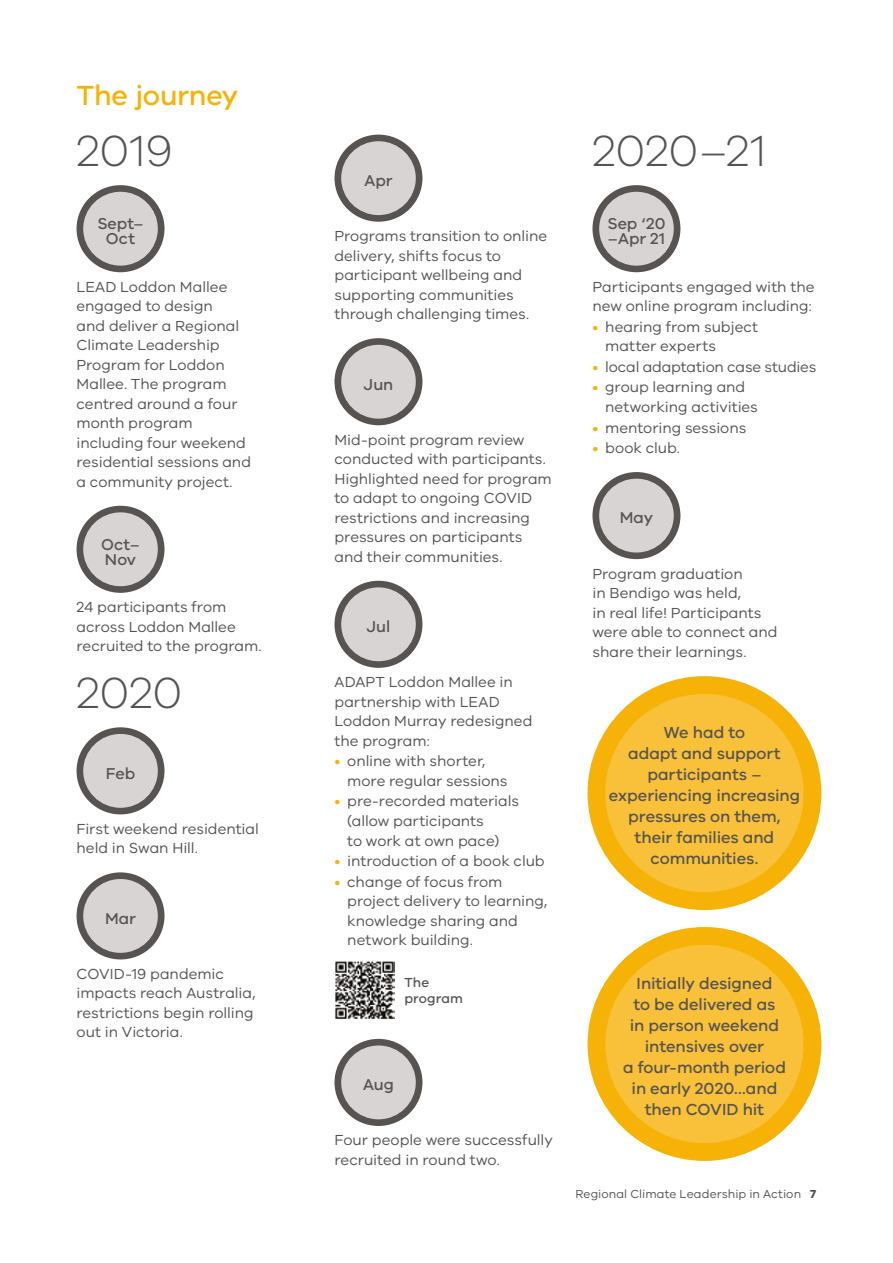
<style>
.page{position:relative;width:893px;height:1263px;background:#fff}
.page>*{position:absolute;margin:0;border:0;box-sizing:border-box;transform-origin:0 0}
.t1{font:300 45px "VIC";color:#565351}
.t2{font:500 28.5px "VIC";letter-spacing:-.01em;color:#f6b207}
.t3{font:500 16.5px/21px "VIC";letter-spacing:-.005em;color:#565351;text-align:center}
.t4{font:500 16.2px/14.9px "VIC";color:#565351}
.t5{font:15px/19.5px "VIC";letter-spacing:-.005em;color:#565351}
.t6{font:500 13.5px/16.5px "VIC";letter-spacing:.005em;color:#565351}
.t7{font:12px "VIC";letter-spacing:.005em;color:#565351}
.s1{color:#f6b207}
.s2{font-weight:700}
</style>
<div class="page">
<div style="left:77px;top:185px;width:87px;height:87px;background:#565351;border-radius:50%"></div>
<div style="left:83px;top:192px;width:75px;height:74px;background:#d8d4d4;border-radius:50%"></div>
<div style="left:77px;top:506px;width:87px;height:87px;background:#565351;border-radius:50%"></div>
<div style="left:83px;top:512px;width:75px;height:74px;background:#d8d4d4;border-radius:50%"></div>
<div style="left:77px;top:727px;width:87px;height:87px;background:#565351;border-radius:50%"></div>
<div style="left:83px;top:734px;width:75px;height:74px;background:#d8d4d4;border-radius:50%"></div>
<div style="left:77px;top:872px;width:87px;height:87px;background:#565351;border-radius:50%"></div>
<div style="left:83px;top:879px;width:75px;height:74px;background:#d8d4d4;border-radius:50%"></div>
<div style="left:334px;top:135px;width:88px;height:87px;background:#565351;border-radius:50%"></div>
<div style="left:341px;top:141px;width:75px;height:74px;background:#d8d4d4;border-radius:50%"></div>
<div style="left:334px;top:338px;width:88px;height:87px;background:#565351;border-radius:50%"></div>
<div style="left:341px;top:345px;width:75px;height:74px;background:#d8d4d4;border-radius:50%"></div>
<div style="left:334px;top:581px;width:88px;height:87px;background:#565351;border-radius:50%"></div>
<div style="left:341px;top:587px;width:75px;height:74px;background:#d8d4d4;border-radius:50%"></div>
<img style="left:335px;top:961px;width:59px;height:58px">
<div style="left:334px;top:1039px;width:88px;height:87px;background:#565351;border-radius:50%"></div>
<div style="left:341px;top:1045px;width:75px;height:74px;background:#d8d4d4;border-radius:50%"></div>
<div style="left:592px;top:185px;width:88px;height:87px;background:#565351;border-radius:50%"></div>
<div style="left:599px;top:192px;width:75px;height:74px;background:#d8d4d4;border-radius:50%"></div>
<div style="left:592px;top:472px;width:88px;height:87px;background:#565351;border-radius:50%"></div>
<div style="left:599px;top:479px;width:75px;height:73px;background:#d8d4d4;border-radius:50%"></div>
<div style="left:587px;top:676px;width:234px;height:234px;background:#f6b207;border-radius:50%"></div>
<div style="left:605px;top:694px;width:199px;height:198px;background:#f8c139;border-radius:50%"></div>
<div style="left:587px;top:927px;width:234px;height:234px;background:#f6b207;border-radius:50%"></div>
<div style="left:605px;top:945px;width:199px;height:198px;background:#f8c139;border-radius:50%"></div>
<h2 class="t2" style="left:77px;top:78px;width:163px">The journey</h2>
<h1 class="t1" style="left:77px;top:124px;width:98px">2019</h1>
<p class="t4" style="left:97px;top:216px;width:48px;text-align:center">Sept–<br>Oct</p>
<p class="t5" style="left:77px;top:276px;width:176px">LEAD Loddon Mallee engaged to design<br>and deliver a Regional<br>Climate Leadership<br>Program for Loddon<br>Mallee. The program centred around a four month program including four weekend residential sessions and a community project.</p>
<p class="t4" style="left:101px;top:536px;width:40px">Oct–<br>Nov</p>
<p class="t5" style="left:77px;top:597px;width:187px">24 participants from across Loddon Mallee recruited to the program.</p>
<h1 class="t1" style="left:77px;top:666px;width:108px">2020</h1>
<p class="t4" style="left:106px;top:765px;width:31px">Feb</p>
<p class="t5" style="left:77px;top:819px;width:184px">First weekend residential held in Swan Hill.</p>
<p class="t4" style="left:105px;top:910px;width:33px">Mar</p>
<p class="t5" style="left:77px;top:964px;width:180px">COVID-19 pandemic impacts reach Australia, restrictions begin rolling out in Victoria.</p>
<p class="t4" style="left:364px;top:173px;width:30px">Apr</p>
<p class="t5" style="left:334px;top:226px;width:214px">Programs transition to online delivery, shifts focus to participant wellbeing and supporting communities through challenging times.</p>
<p class="t4" style="left:364px;top:376px;width:31px">Jun</p>
<p class="t5" style="left:334px;top:429px;width:219px">Mid-point program review conducted with participants.<br>Highlighted need for program to adapt to ongoing COVID restrictions and increasing pressures on participants and their communities.</p>
<p class="t4" style="left:367px;top:619px;width:25px">Jul</p>
<p class="t5" style="left:334px;top:672px;width:199px">ADAPT Loddon Mallee in partnership with LEAD<br>Loddon Murray redesigned the program:</p>
<p class="t5" style="left:347px;top:751px;width:162px;text-indent:-13px"><span class="s1">•</span> online with shorter, more regular sessions</p>
<p class="t5" style="left:347px;top:791px;width:173px;text-indent:-13px"><span class="s1">•</span> pre-recorded materials (allow participants<br>to work at own pace)</p>
<p class="t5" style="left:334px;top:851px;width:212px"><span class="s1">•</span> introduction of a book club</p>
<p class="t5" style="left:347px;top:871px;width:202px;text-indent:-13px"><span class="s1">•</span> change of focus from project delivery to learning, knowledge sharing and network building.</p>
<p class="t6" style="left:404px;top:973px;width:60px">The program</p>
<p class="t4" style="left:363px;top:1077px;width:32px">Aug</p>
<p class="t5" style="left:334px;top:1130px;width:220px">Four people were successfully recruited in round two.</p>
<h1 class="t1" style="left:592px;top:124px;width:175px">2020–21</h1>
<p class="t4" style="left:607px;top:216px;width:60px">Sep ‘20 –Apr 21</p>
<p class="t5" style="left:592px;top:276px;width:224px">Participants engaged with the new online program including:</p>
<p class="t5" style="left:605px;top:317px;width:154px;text-indent:-13px"><span class="s1">•</span> hearing from subject matter experts</p>
<p class="t5" style="left:592px;top:357px;width:225px"><span class="s1">•</span> local adaptation case studies</p>
<p class="t5" style="left:605px;top:377px;width:154px;text-indent:-13px"><span class="s1">•</span> group learning and networking activities</p>
<p class="t5" style="left:592px;top:417px;width:155px"><span class="s1">•</span> mentoring sessions</p>
<p class="t5" style="left:592px;top:438px;width:89px"><span class="s1">•</span> book club.</p>
<p class="t4" style="left:620px;top:510px;width:35px">May</p>
<p class="t5" style="left:592px;top:563px;width:187px">Program graduation<br>in Bendigo was held,<br>in real life! Participants were able to connect and share their learnings.</p>
<p class="t3" style="left:609px;top:722px;width:193px">We had to<br>adapt and support participants – experiencing increasing pressures on them, their families and communities.</p>
<p class="t3" style="left:623px;top:973px;width:164px">Initially designed<br>to be delivered as<br>in person weekend intensives over<br>a four-month period in early 2020…and then COVID hit</p>
<p class="t7" style="left:575px;top:1187px;width:243px">Regional Climate Leadership in Action <span class="s2">7</span></p>
</div>
